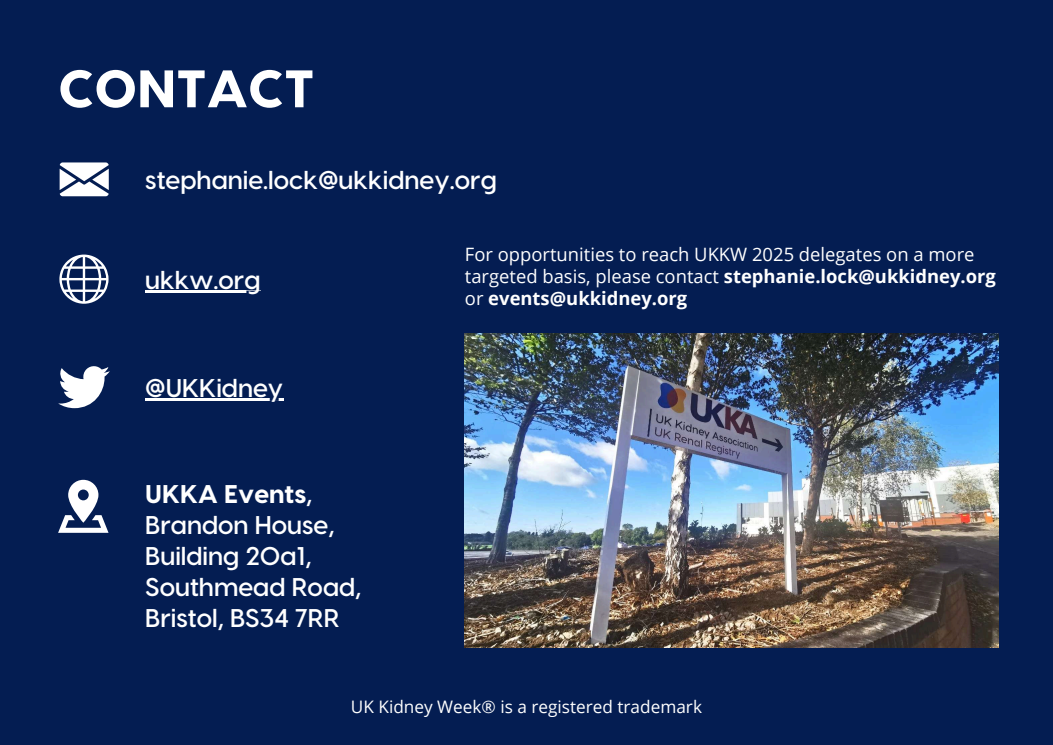
<style>
.page{position:relative;width:1053px;height:745px;background:#fff}
.page>*{position:absolute;margin:0;border:0;box-sizing:border-box;transform-origin:0 0}
.t1{font:800 52.6px "Visby CF";color:#fff}
.t2{font:600 25.6px/30.9px "Visby CF";color:#fff}
.t3{font:18.4px/22.2px "Open Sans";color:#fff}
.t4{font:17.2px "Open Sans";color:#fff}
.s1{font-weight:800}
.s2{font-weight:700}
</style>
<div class="page">
<div style="left:0;top:0;width:1052px;height:744px;background:#041d52"></div>
<svg style="left:60px;top:162px;width:49px;height:34px"></svg>
<svg style="left:59px;top:254px;width:49px;height:49px"></svg>
<svg style="left:58px;top:366px;width:52px;height:42px"></svg>
<svg style="left:58px;top:479px;width:50px;height:53px"></svg>
<img style="left:465px;top:333px;width:533px;height:314px">
<hr style="left:145px;top:290px;width:115px;height:3px;background:#fff">
<hr style="left:145px;top:398px;width:138px;height:2px;background:#fff">
<h1 class="t1" style="left:58px;top:54px;width:258px">CONTACT</h1>
<h2 class="t2" style="left:145px;top:163px;width:353px">stephanie.lock@ukkidney.org</h2>
<h2 class="t2" style="left:145px;top:263px;width:117px">ukkw.org</h2>
<h2 class="t2" style="left:145px;top:370px;width:139px">@UKKidney</h2>
<h2 class="t2" style="left:145px;top:477px;width:217px"><span class="s1">UKKA Events</span>,<br>Brandon House,<br>Building 20a1,<br>Southmead Road,<br>Bristol, BS34 7RR</h2>
<p class="t3" style="left:465px;top:242px;width:532px">For opportunities to reach UKKW 2025 delegates on a more targeted basis, please contact <span class="s2">stephanie.lock@ukkidney.org </span>or <span class="s2">events@ukkidney.org</span></p>
<p class="t4" style="left:351px;top:694px;width:352px">UK Kidney Week® is a registered trademark</p>
</div>
